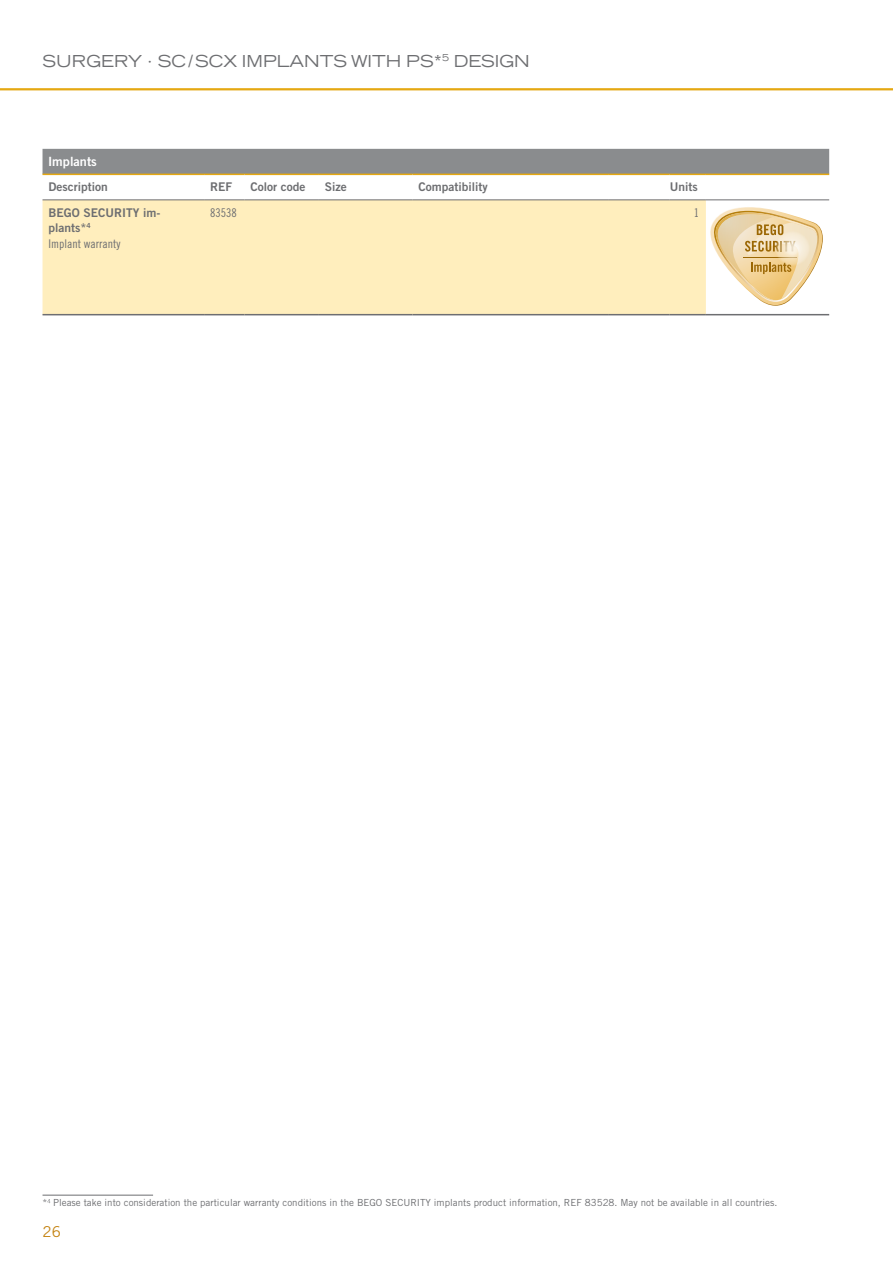
<style>
.page{position:relative;width:893px;height:1263px;background:#fff}
.page>*{position:absolute;margin:0;border:0;box-sizing:border-box;transform-origin:0 0}
.t1{font:expanded 16.5px "Trade Gothic LT Std";color:#6d6e71}
.t2{font:15px "Trade Gothic LT Pro";color:#c48312}
.t3{font:12.75px "Trade Gothic LT Pro Bd 2";color:#fff}
.t4{font:12px/15.8px "Trade Gothic LT Pro Bd 2";color:#6d6e71}
.t5{font:12px "Trade Gothic LT Std Cn 18";color:#6d6e71}
.t6{font:9.75px "Trade Gothic LT Pro";color:#6d6e71}
</style>
<div class="page">
<hr style="left:0;top:88px;width:893px;height:2px;background:#e5a812">
<hr style="left:43px;top:1195px;width:110px;height:1px;background:#6d6e71">
<svg style="left:43px;top:149px;width:786px;height:27px;background:#8f908f"></svg>
<div style="left:43px;top:200px;width:663px;height:114px;background:#ffeebd"></div>
<hr style="left:43px;top:314px;width:161px;height:1px;background:#6d6e71">
<hr style="left:204px;top:314px;width:40px;height:1px;background:#6d6e71">
<hr style="left:244px;top:314px;width:75px;height:1px;background:#6d6e71">
<hr style="left:319px;top:314px;width:93px;height:1px;background:#6d6e71">
<hr style="left:412px;top:314px;width:196px;height:1px;background:#6d6e71">
<hr style="left:608px;top:314px;width:62px;height:1px;background:#6d6e71">
<hr style="left:670px;top:314px;width:36px;height:1px;background:#6d6e71">
<hr style="left:706px;top:314px;width:123px;height:1px;background:#6d6e71">
<hr style="left:43px;top:174px;width:161px;height:1px;background:#e5a812">
<hr style="left:204px;top:174px;width:40px;height:1px;background:#e5a812">
<hr style="left:244px;top:174px;width:75px;height:1px;background:#e5a812">
<hr style="left:319px;top:174px;width:93px;height:1px;background:#e5a812">
<hr style="left:412px;top:174px;width:196px;height:1px;background:#e5a812">
<hr style="left:608px;top:174px;width:62px;height:1px;background:#e5a812">
<hr style="left:670px;top:174px;width:36px;height:1px;background:#e5a812">
<hr style="left:706px;top:174px;width:123px;height:1px;background:#e5a812">
<hr style="left:43px;top:199px;width:161px;height:1px;background:#6d6e71">
<hr style="left:204px;top:199px;width:40px;height:1px;background:#6d6e71">
<hr style="left:244px;top:199px;width:75px;height:1px;background:#6d6e71">
<hr style="left:319px;top:199px;width:93px;height:1px;background:#6d6e71">
<hr style="left:412px;top:199px;width:196px;height:1px;background:#6d6e71">
<hr style="left:608px;top:199px;width:62px;height:1px;background:#6d6e71">
<hr style="left:670px;top:199px;width:36px;height:1px;background:#6d6e71">
<hr style="left:706px;top:199px;width:123px;height:1px;background:#6d6e71">
<svg style="left:710px;top:207px;width:113px;height:99px"></svg>
<h1 class="t1" style="left:43px;top:50px;width:489px">SURGERY · SC/SCX IMPLANTS WITH PS*<sup>5</sup> DESIGN</h1>
<h3 class="t3" style="left:48px;top:154px;width:50px">Implants</h3>
<p class="t4" style="left:49px;top:179px;width:61px">Description</p>
<p class="t4" style="left:210px;top:179px;width:24px">REF</p>
<p class="t4" style="left:250px;top:179px;width:56px">Color code</p>
<p class="t4" style="left:325px;top:179px;width:23px">Size</p>
<p class="t4" style="left:418px;top:179px;width:71px">Compatibility</p>
<p class="t4" style="left:670px;top:179px;width:29px">Units</p>
<p class="t4" style="left:49px;top:204px;width:113px">BEGO SECURITY im&shy;plants*<sup>4</sup></p>
<p class="t5" style="left:49px;top:237px;width:73px">Implant warranty</p>
<p class="t5" style="left:210px;top:205px;width:28px">83538</p>
<p class="t5" style="left:694px;top:205px;width:7px">1</p>
<p class="t6" style="left:43px;top:1197px;width:736px">* Please take into consideration the particular warranty conditions in the BEGO SECURITY implants product information, REF 83528. May not be available in all countries.</p>
<h2 class="t2" style="left:43px;top:1223px;width:20px">26</h2>
</div>
